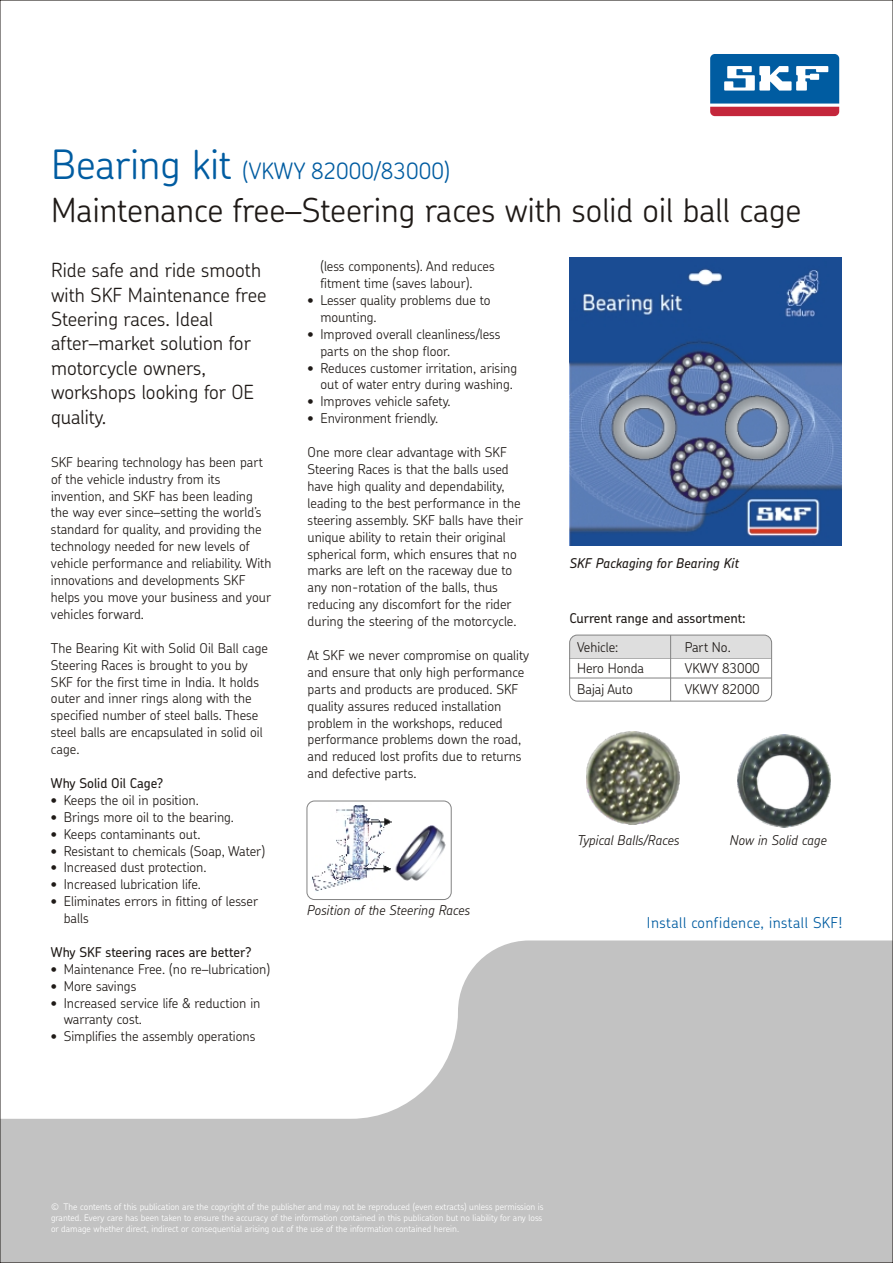
<style>
.page{position:relative;width:893px;height:1263px;background:#fff}
.page>*{position:absolute;margin:0;border:0;box-sizing:border-box;transform-origin:0 0}
.t1{font:300 33px "SKF Chevin";color:#1f1a17}
.t2{font:300 22.5px "SKF Chevin";color:#005ca1}
.t3{font:300 19.5px "SKF Chevin";color:#1f1a17}
.t4{font:600 15px "SKF Chevin";color:#005ca1}
.t5{font:300 13.5px/17px "SKF Chevin";color:#1f1a17}
.t6{font:500 13.5px "SKF Chevin";color:#1f1a17}
.t7{font:italic 300 13.5px "SKF Chevin";color:#1f1a17}
.t8{font:italic 500 13.5px "SKF Chevin";color:#1f1a17}
.t9{font:300 9px/10.6px "SKF Chevin";color:#fff}
.s1{font-size:40.5px}
</style>
<div class="page">
<hr style="left:569px;top:678px;width:202px;height:1px;background:#828282">
<img style="left:569px;top:258px;width:273px;height:288px">
<img style="left:586px;top:731px;width:94px;height:93px">
<img style="left:737px;top:734px;width:94px;height:94px">
<svg style="left:2px;top:940px;width:889px;height:321px;fill:#c2c2c2"></svg>
<svg style="left:707px;top:51px;width:135px;height:68px"></svg>
<svg style="left:710px;top:54px;width:129px;height:62px"></svg>
<hr style="left:569px;top:658px;width:202px;height:1px;background:#828282">
<div style="left:571px;top:635px;width:201px;height:23px;background:#dedede"></div>
<div style="left:307px;top:801px;width:145px;height:99px;border:1px solid #828282;border-radius:8px"></div>
<img style="left:395px;top:825px;width:51px;height:56px">
<img style="left:312px;top:805px;width:80px;height:87px">
<div style="left:569px;top:635px;width:203px;height:66px;border:1px solid #828282;border-radius:8px"></div>
<hr style="left:670px;top:635px;width:1px;height:66px;background:#828282">
<h2 class="t2" style="left:51px;top:162px;width:401px"><span class="s1">Bearing kit</span> (VKWY 82000/83000)</h2>
<h1 class="t1" style="left:51px;top:197px;width:752px">Maintenance free–Steering races with solid oil ball cage</h1>
<p class="t5" style="left:320px;top:259px;width:176px">(less components). And reduces</p>
<h3 class="t3" style="left:51px;top:262px;width:212px">Ride safe and ride smooth</h3>
<p class="t5" style="left:320px;top:276px;width:154px">fitment time (saves labour).</p>
<h3 class="t3" style="left:51px;top:287px;width:217px">with SKF Maintenance free</h3>
<p class="t5" style="left:308px;top:293px;width:184px">• Lesser quality problems due to</p>
<h3 class="t3" style="left:51px;top:311px;width:164px">Steering races. Ideal</h3>
<p class="t5" style="left:320px;top:310px;width:58px">mounting.</p>
<p class="t5" style="left:308px;top:327px;width:194px">• Improved overall cleanliness/less</p>
<h3 class="t3" style="left:51px;top:336px;width:201px">after–market solution for</h3>
<p class="t5" style="left:320px;top:344px;width:131px">parts on the shop floor.</p>
<h3 class="t3" style="left:51px;top:360px;width:156px">motorcycle owners,</h3>
<p class="t5" style="left:320px;top:361px;width:198px;text-indent:-13px">• Reduces customer irritation, arising out of water entry during washing.</p>
<h3 class="t3" style="left:51px;top:384px;width:205px">workshops looking for OE</h3>
<p class="t5" style="left:308px;top:394px;width:145px">• Improves vehicle safety.</p>
<h3 class="t3" style="left:51px;top:409px;width:57px">quality.</h3>
<p class="t5" style="left:308px;top:411px;width:132px">• Environment friendly.</p>
<p class="t5" style="left:308px;top:445px;width:201px">One more clear advantage with SKF</p>
<p class="t5" style="left:51px;top:455px;width:214px">SKF bearing technology has been part</p>
<p class="t5" style="left:308px;top:462px;width:203px">Steering Races is that the balls used</p>
<p class="t5" style="left:51px;top:472px;width:171px">of the vehicle industry from its</p>
<p class="t5" style="left:308px;top:479px;width:199px">have high quality and dependability,</p>
<p class="t5" style="left:51px;top:489px;width:203px">invention, and SKF has been leading</p>
<p class="t5" style="left:308px;top:496px;width:214px">leading to the best performance in the</p>
<p class="t5" style="left:51px;top:505px;width:212px">the way ever since–setting the world’s</p>
<p class="t5" style="left:308px;top:513px;width:217px">steering assembly. SKF balls have their</p>
<p class="t5" style="left:51px;top:522px;width:212px">standard for quality, and providing the</p>
<p class="t5" style="left:308px;top:530px;width:200px">unique ability to retain their original</p>
<p class="t5" style="left:51px;top:539px;width:200px">technology needed for new levels of</p>
<p class="t5" style="left:308px;top:547px;width:211px">spherical form, which ensures that no</p>
<p class="t5" style="left:51px;top:556px;width:222px">vehicle performance and reliability. With</p>
<p class="t5" style="left:308px;top:563px;width:206px">marks are left on the raceway due to</p>
<p class="t5" style="left:51px;top:573px;width:196px">innovations and developments SKF</p>
<p class="t5" style="left:308px;top:580px;width:192px">any non-rotation of the balls, thus</p>
<p class="t5" style="left:51px;top:590px;width:222px">helps you move your business and your</p>
<p class="t5" style="left:308px;top:597px;width:206px">reducing any discomfort for the rider</p>
<p class="t5" style="left:51px;top:607px;width:95px">vehicles forward.</p>
<p class="t5" style="left:308px;top:614px;width:210px">during the steering of the motorcycle.</p>
<p class="t5" style="left:51px;top:641px;width:219px">The Bearing Kit with Solid Oil Ball cage</p>
<p class="t5" style="left:308px;top:648px;width:223px">At SKF we never compromise on quality</p>
<p class="t5" style="left:51px;top:658px;width:198px">Steering Races is brought to you by</p>
<p class="t5" style="left:308px;top:665px;width:218px">and ensure that only high performance</p>
<p class="t5" style="left:51px;top:675px;width:210px">SKF for the first time in India. It holds</p>
<p class="t5" style="left:308px;top:682px;width:212px">parts and products are produced. SKF</p>
<p class="t5" style="left:51px;top:691px;width:202px">outer and inner rings along with the</p>
<p class="t5" style="left:308px;top:699px;width:195px">quality assures reduced installation</p>
<p class="t5" style="left:51px;top:708px;width:209px">specified number of steel balls. These</p>
<p class="t5" style="left:308px;top:716px;width:197px">problem in the workshops, reduced</p>
<p class="t5" style="left:51px;top:725px;width:213px">steel balls are encapsulated in solid oil</p>
<p class="t5" style="left:308px;top:732px;width:215px">performance problems down the road,</p>
<p class="t5" style="left:51px;top:742px;width:30px">cage.</p>
<p class="t5" style="left:308px;top:749px;width:215px">and reduced lost profits due to returns and defective parts.</p>
<p class="t6" style="left:51px;top:778px;width:114px">Why Solid Oil Cage?</p>
<p class="t5" style="left:51px;top:793px;width:149px">• Keeps the oil in position.</p>
<p class="t5" style="left:51px;top:810px;width:185px">• Brings more oil to the bearing.</p>
<p class="t5" style="left:51px;top:827px;width:151px">• Keeps contaminants out.</p>
<p class="t5" style="left:51px;top:843px;width:216px">• Resistant to chemicals (Soap, Water)</p>
<p class="t5" style="left:51px;top:860px;width:157px">• Increased dust protection.</p>
<p class="t5" style="left:51px;top:877px;width:152px">• Increased lubrication life.</p>
<p class="t5" style="left:64px;top:894px;width:196px;text-indent:-13px">• Eliminates errors in fitting of lesser balls</p>
<p class="t6" style="left:51px;top:947px;width:202px">Why SKF steering races are better?</p>
<p class="t5" style="left:51px;top:962px;width:221px">• Maintenance Free. (no re–lubrication)</p>
<p class="t5" style="left:51px;top:979px;width:87px">• More savings</p>
<p class="t5" style="left:64px;top:996px;width:198px;text-indent:-13px">• Increased service life &amp; reduction in warranty cost.</p>
<p class="t5" style="left:51px;top:1029px;width:206px">• Simplifies the assembly operations</p>
<p class="t7" style="left:307px;top:905px;width:165px">Position of the Steering Races</p>
<p class="t8" style="left:569px;top:558px;width:171px">SKF Packaging for Bearing Kit</p>
<p class="t6" style="left:569px;top:613px;width:178px">Current range and assortment:</p>
<p class="t5" style="left:577px;top:640px;width:43px">Vehicle:</p>
<p class="t5" style="left:685px;top:640px;width:48px">Part No.</p>
<p class="t5" style="left:577px;top:661px;width:69px">Hero Honda</p>
<p class="t5" style="left:685px;top:661px;width:77px">VKWY 83000</p>
<p class="t5" style="left:577px;top:682px;width:57px">Bajaj Auto</p>
<p class="t5" style="left:685px;top:682px;width:77px">VKWY 82000</p>
<p class="t7" style="left:577px;top:835px;width:104px">Typical Balls/Races</p>
<p class="t7" style="left:729px;top:835px;width:99px">Now in Solid cage</p>
<p class="t4" style="left:647px;top:917px;width:198px">Install confidence, install SKF!</p>
<p class="t9" style="left:51px;top:1203px;width:494px">© The contents of this publication are the copyright of the publisher and may not be reproduced (even extracts) unless permission is granted. Every care has been taken to ensure the accuracy of the information contained in this publication but no liability for any loss or damage whether direct, indirect or consequential arising out of the use of the information contained herein.</p>
</div>
